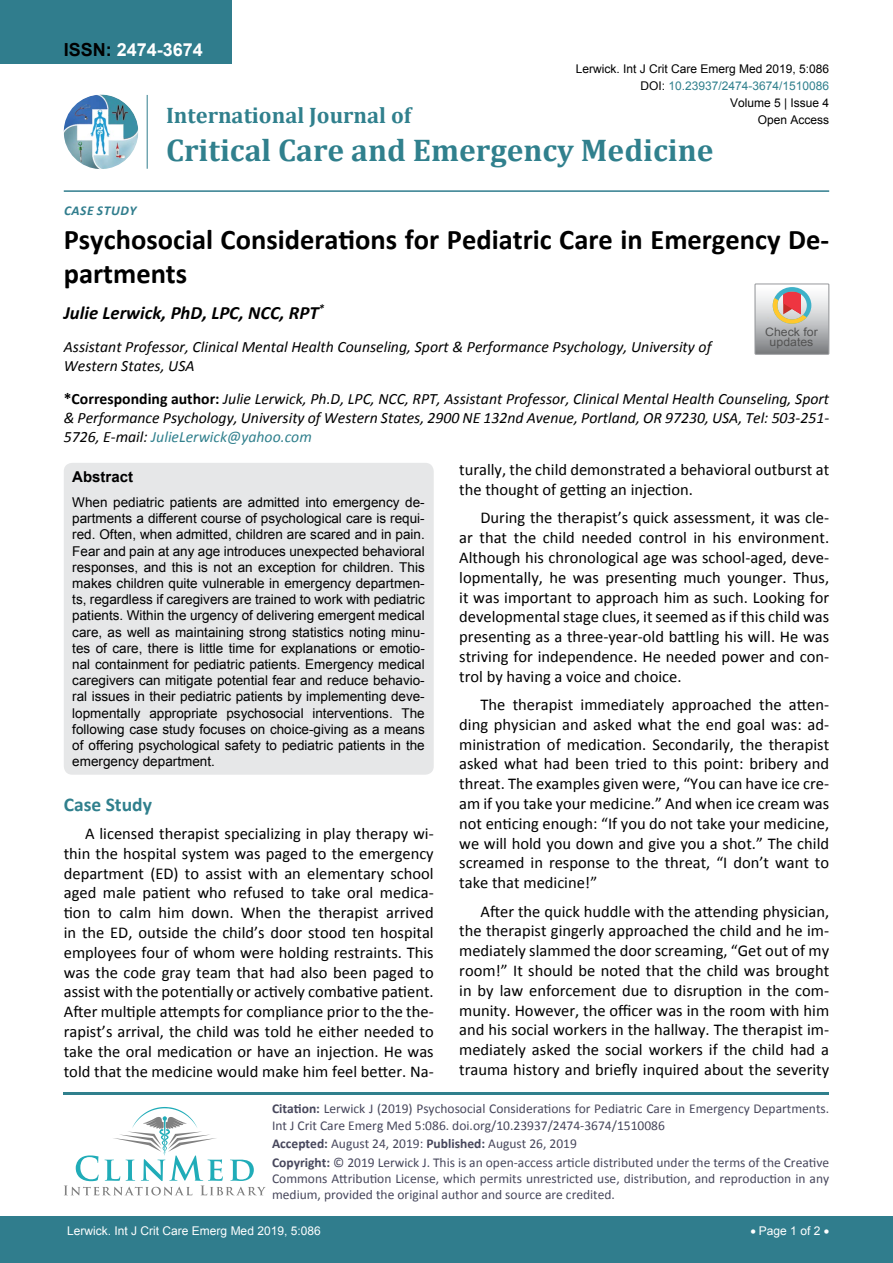
<style>
.page{position:relative;width:893px;height:1263px;background:#fff}
.page>*{position:absolute;margin:0;border:0;box-sizing:border-box;transform-origin:0 0}
.t1{font:700 31.5px "Cambria";color:#30808d}
.t2{font:700 28.5px/34.5px "Calibri";color:#000}
.t3{font:700 22.5px "Cambria";color:#30808d}
.t4{font:700 19.5px "Calibri";color:#30808d}
.t5{font:italic 700 18.75px "Calibri";color:#000}
.t6{font:700 18px "Arial";color:#fff}
.t7{font:16.5px/19.8px "Calibri";color:#000;text-align:justify}
.t8{font:italic 15.75px/18.9px "Calibri";color:#000}
.t9{font:700 15px "Arial";color:#000}
.t10{font:13.5px/16.2px "Arial";color:#000;text-align:justify}
.t11{font:13.5px/16.2px "Calibri";color:#47475c}
.t12{font:italic 700 13.5px "Calibri";letter-spacing:.04em;color:#307d8d}
.t13{font:12px "Arial";color:#000}
.t14{font:12px "Arial";color:#fff}
.t15{font:12px "Arial";color:#30808d}
.t16{font:11.7px/10.1px "Arial";color:#535353;text-align:center;scale:1.06 1}
.s1{color:#000}
.s2{font-weight:700;font-style:normal}
.s3{color:#30808d}
.s4{font-weight:700}
</style>
<div class="page">
<div style="left:0;top:0;width:231px;height:64px;background:#307d8d"></div>
<img style="left:64px;top:95px;width:74px;height:74px;border-radius:37px">
<hr style="left:147px;top:95px;width:1px;height:74px;background:#307d8d">
<hr style="left:64px;top:190px;width:765px;height:2px;background:#307d8d">
<div style="left:0;top:1217px;width:893px;height:46px;background:#307d8d"></div>
<hr style="left:64px;top:1092px;width:765px;height:3px;background:#30808d">
<svg style="left:64px;top:1107px;width:202px;height:88px"></svg>
<svg style="left:755px;top:284px;width:74px;height:70px;background:#bdb6b3"></svg>
<div style="left:64px;top:463px;width:370px;height:312px;background:#e6e7e8;border-radius:9px"></div>
<p class="t6" style="left:64px;top:38px;width:141px"><span class="s1">ISSN:</span> 2474-3674</p>
<p class="t12" style="left:64px;top:202px;width:74px">Case Study</p>
<p class="t13" style="left:576px;top:60px;width:255px">Lerwick. Int J Crit Care Emerg Med 2019, 5:086</p>
<p class="t13" style="left:730px;top:95px;width:101px">Volume 5 | Issue 4</p>
<p class="t15" style="left:640px;top:78px;width:190px"><span class="s1">DOI:</span> 10.23937/2474-3674/1510086</p>
<h3 class="t3" style="left:166px;top:100px;width:247px">International Journal of</h3>
<h1 class="t1" style="left:166px;top:128px;width:549px">Critical Care and Emergency Medicine</h1>
<p class="t13" style="left:758px;top:112px;width:73px">Open Access</p>
<h2 class="t2" style="left:64px;top:222px;width:767px">Psychosocial Considerations for Pediatric Care in Emergency De&shy;partments</h2>
<p class="t5" style="left:64px;top:301px;width:262px">Julie Lerwick, PhD, LPC, NCC, RPT<sup>*</sup></p>
<p class="t8" style="left:64px;top:336px;width:649px">Assistant Professor, Clinical Mental Health Counseling, Sport &amp; Performance Psychology, University of<br>Western States, USA</p>
<p class="t8" style="left:64px;top:388px;width:767px;text-align:justify"><span class="s2">*Corresponding author:</span> Julie Lerwick, Ph.D, LPC, NCC, RPT, Assistant Professor, Clinical Mental Health Counseling, Sport &amp; Performance Psychology, University of Western States, 2900 NE 132nd Avenue, Portland, OR 97230, USA, Tel: 503-251- 5726, E-mail: <span class="s3">JulieLerwick@yahoo.com</span></p>
<p class="t16" style="left:765px;top:327px;width:51px">Check for updates</p>
<p class="t9" style="left:72px;top:467px;width:62px">Abstract</p>
<p class="t10" style="left:72px;top:494px;width:354px">When pediatric patients are admitted into emergency de&shy;partments a different course of psychological care is requi&shy;red. Often, when admitted, children are scared and in pain.<br>Fear and pain at any age introduces unexpected behavioral responses, and this is not an exception for children. This makes children quite vulnerable in emergency departmen&shy;ts, regardless if caregivers are trained to work with pediatric patients. Within the urgency of delivering emergent medical care, as well as maintaining strong statistics noting minu&shy;tes of care, there is little time for explanations or emotio&shy;nal containment for pediatric patients. Emergency medical caregivers can mitigate potential fear and reduce behavio&shy;ral issues in their pediatric patients by implementing deve&shy;lopmentally appropriate psychosocial interventions. The following case study focuses on choice-giving as a means of offering psychological safety to pediatric patients in the emergency department.</p>
<p class="t4" style="left:64px;top:792px;width:90px">Case Study</p>
<p class="t7" style="left:64px;top:823px;width:371px;text-indent:21px">A licensed therapist specializing in play therapy wi&shy;thin the hospital system was paged to the emergency department (ED) to assist with an elementary school aged male patient who refused to take oral medica&shy;tion to calm him down. When the therapist arrived in the ED, outside the child’s door stood ten hospital employees four of whom were holding restraints. This was the code gray team that had also been paged to assist with the potentially or actively combative patient.<br>After multiple attempts for compliance prior to the the&shy;rapist’s arrival, the child was told he either needed to take the oral medication or have an injection. He was told that the medicine would make him feel better. Na-</p>
<p class="t7" style="left:459px;top:460px;width:371px">turally, the child demonstrated a behavioral outburst at the thought of getting an injection.</p>
<p class="t7" style="left:459px;top:508px;width:371px;text-indent:21px">During the therapist’s quick assessment, it was cle&shy;ar that the child needed control in his environment.<br>Although his chronological age was school-aged, deve&shy;lopmentally, he was presenting much younger. Thus, it was important to approach him as such. Looking for developmental stage clues, it seemed as if this child was presenting as a three-year-old battling his will. He was striving for independence. He needed power and con&shy;trol by having a voice and choice.</p>
<p class="t7" style="left:459px;top:695px;width:371px;text-indent:21px">The therapist immediately approached the atten&shy;ding physician and asked what the end goal was: ad&shy;ministration of medication. Secondarily, the therapist asked what had been tried to this point: bribery and threat. The examples given were, “You can have ice cre&shy;am if you take your medicine.” And when ice cream was not enticing enough: “If you do not take your medicine, we will hold you down and give you a shot.” The child screamed in response to the threat, “I don’t want to take that medicine!”</p>
<p class="t7" style="left:459px;top:901px;width:371px;text-indent:21px">After the quick huddle with the attending physician, the therapist gingerly approached the child and he im&shy;mediately slammed the door screaming, “Get out of my room!” It should be noted that the child was brought in by law enforcement due to disruption in the com&shy;munity. However, the officer was in the room with him and his social workers in the hallway. The therapist im&shy;mediately asked the social workers if the child had a trauma history and briefly inquired about the severity</p>
<p class="t11" style="left:272px;top:1101px;width:559px"><span class="s4">Citation:</span> Lerwick J (2019) Psychosocial Considerations for Pediatric Care in Emergency Departments.<br>Int J Crit Care Emerg Med 5:086. doi.org/10.23937/2474-3674/1510086</p>
<p class="t11" style="left:272px;top:1134px;width:559px;line-height:18.6px"><span class="s4">Accepted:</span> August 24, 2019: <span class="s4">Published:</span> August 26, 2019<br><span class="s4">Copyright:</span> © 2019 Lerwick J. This is an open-access article distributed under the terms of the Creative</p>
<p class="t11" style="left:272px;top:1170px;width:559px">Commons Attribution License, which permits unrestricted use, distribution, and reproduction in any medium, provided the original author and source are credited.</p>
<p class="t14" style="left:750px;top:1223px;width:80px">• Page 1 of 2 •</p>
<p class="t14" style="left:67px;top:1223px;width:255px">Lerwick. Int J Crit Care Emerg Med 2019, 5:086</p>
</div>
